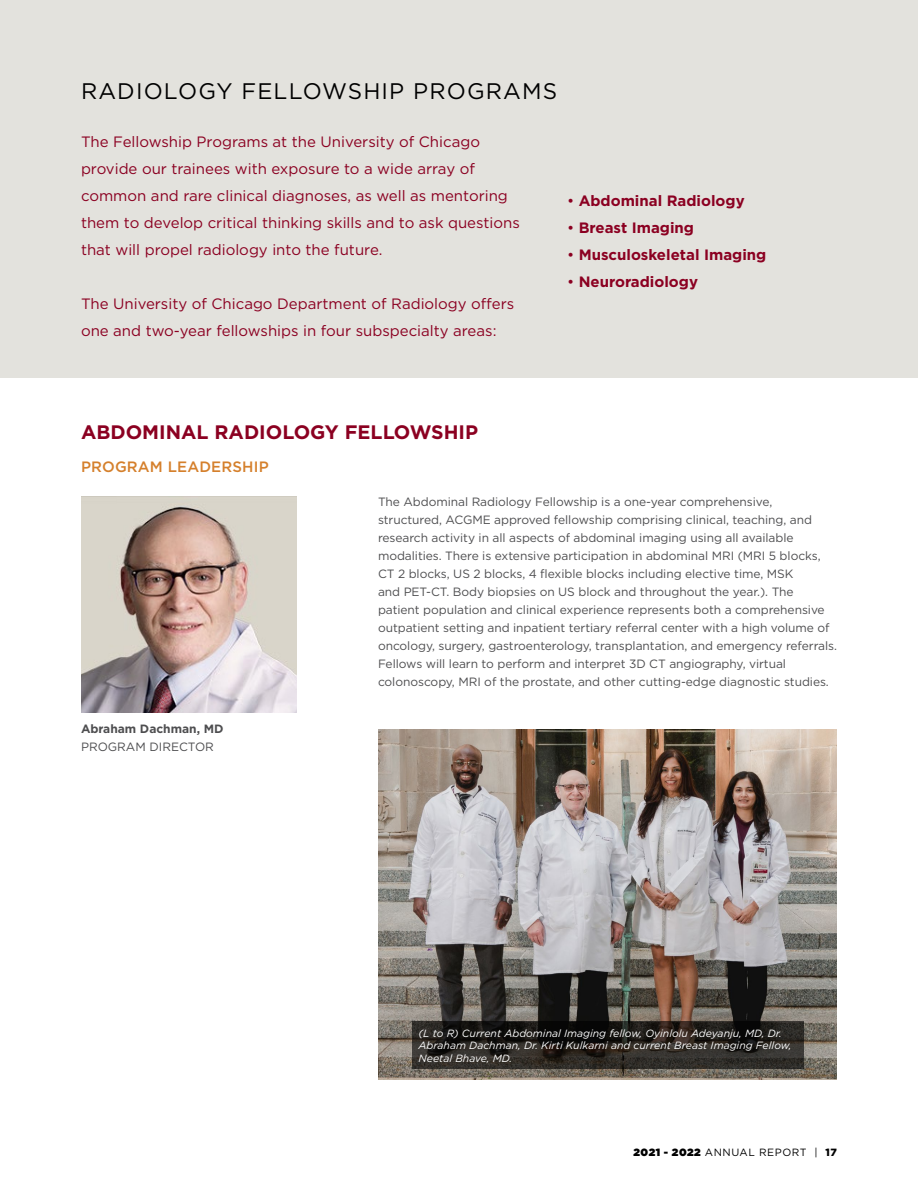
<style>
.page{position:relative;width:918px;height:1188px;background:#fff}
.page>*{position:absolute;margin:0;border:0;box-sizing:border-box;transform-origin:0 0}
.t1{font:22.5px "Gotham";letter-spacing:.05em;color:#000}
.t2{font:700 19.5px "Gotham";color:#8b0021}
.t3{font:15px/27px "Gotham";color:#8b0021}
.t4{font:700 15px "Gotham";color:#8b0021}
.t5{font:500 15px "Gotham";letter-spacing:.01em;color:#d5802c}
.t6{font:12px/18px "Gotham";letter-spacing:-.005em;color:#4e4e50}
.t7{font:700 12px "Gotham";color:#4e4e50}
.t8{font:italic 10.5px/12.6px "Gotham";color:#fff}
.t9{font:10.5px "Gotham";letter-spacing:.05em;color:#000}
.s1{font-weight:400}
.s2{font-weight:900}
</style>
<div class="page">
<div style="left:0;top:0;width:918px;height:378px;background:#e3e2dd"></div>
<img style="left:81px;top:496px;width:216px;height:216px">
<img style="left:378px;top:729px;width:459px;height:351px">
<svg style="left:412px;top:1022px;width:391px;height:47px;background:#24211d"></svg>
<h1 class="t1" style="left:81px;top:77px;width:478px">RADIOLOGY FELLOWSHIP PROGRAMS</h1>
<p class="t3" style="left:81px;top:128px;width:440px">The Fellowship Programs at the University of Chicago provide our trainees with exposure to a wide array of common and rare clinical diagnoses, as well as mentoring them to develop critical thinking skills and to ask questions that will propel radiology into the future.</p>
<p class="t3" style="left:81px;top:290px;width:435px">The University of Chicago Department of Radiology offers one and two-year fellowships in four subspecialty areas:</p>
<p class="t4" style="left:567px;top:190px;width:179px"><span class="s1">•</span> Abdominal Radiology</p>
<p class="t4" style="left:567px;top:217px;width:129px"><span class="s1">•</span> Breast Imaging</p>
<p class="t4" style="left:567px;top:244px;width:201px"><span class="s1">•</span> Musculoskeletal Imaging</p>
<p class="t4" style="left:567px;top:271px;width:133px"><span class="s1">•</span> Neuroradiology</p>
<h2 class="t2" style="left:81px;top:419px;width:399px">ABDOMINAL RADIOLOGY FELLOWSHIP</h2>
<p class="t5" style="left:81px;top:457px;width:189px">PROGRAM LEADERSHIP</p>
<p class="t6" style="left:378px;top:492px;width:461px">The Abdominal Radiology Fellowship is a one-year comprehensive, structured, ACGME approved fellowship comprising clinical, teaching, and research activity in all aspects of abdominal imaging using all available modalities. There is extensive participation in abdominal MRI (MRI 5 blocks, CT 2 blocks, US 2 blocks, 4 flexible blocks including elective time, MSK<br>and PET-CT. Body biopsies on US block and throughout the year.). The patient population and clinical experience represents both a comprehensive outpatient setting and inpatient tertiary referral center with a high volume of oncology, surgery, gastroenterology, transplantation, and emergency referrals.<br>Fellows will learn to perform and interpret 3D CT angiography, virtual colonoscopy, MRI of the prostate, and other cutting-edge diagnostic studies.</p>
<p class="t7" style="left:81px;top:721px;width:144px">Abraham Dachman, MD</p>
<p class="t6" style="left:81px;top:738px;width:134px">PROGRAM DIRECTOR</p>
<p class="t8" style="left:419px;top:1027px;width:374px">(L to R) Current Abdominal Imaging fellow, Oyinlolu Adeyanju, MD, Dr.<br>Abraham Dachman, Dr. Kirti Kulkarni and current Breast Imaging Fellow,<br>Neetal Bhave, MD.</p>
<p class="t9" style="left:634px;top:1145px;width:205px"><span class="s2">2021 - 2022</span> ANNUAL REPORT | <span class="s2">17</span></p>
</div>
